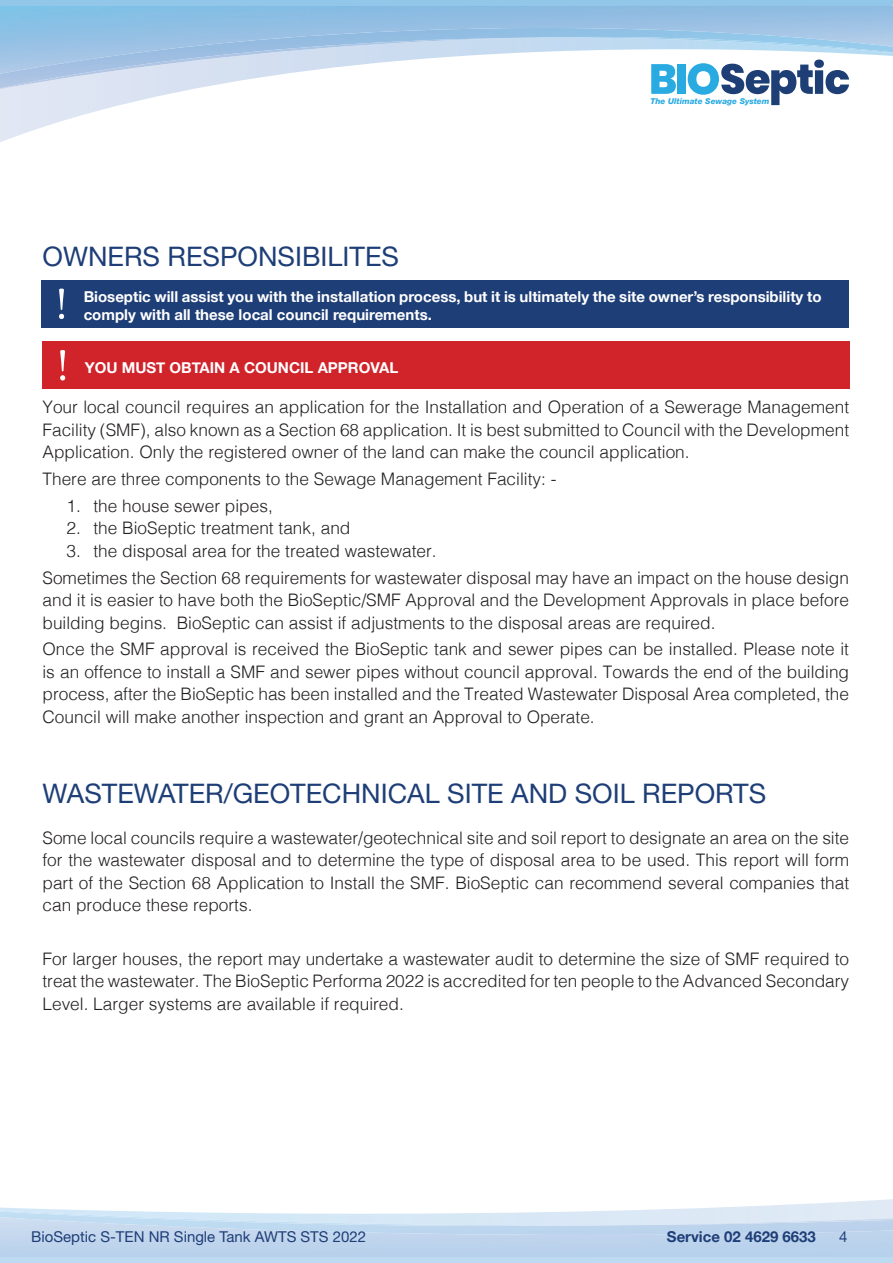
<style>
.page{position:relative;width:893px;height:1263px;background:#fff}
.page>*{position:absolute;margin:0;border:0;box-sizing:border-box;transform-origin:0 0}
.t1{font:27px "Helvetica Neue";color:#1e3e77}
.t2{font:300 17.25px/22.5px "Helvetica";color:#231f20;text-align:justify}
.t3{font:700 15px/18px "Helvetica Neue";color:#fff}
.t4{font:15px "Helvetica Neue";color:#1e3e77}
.t5{font:700 15px "Helvetica Neue";color:#1e3e77}
.t6{font:italic 800 8.1px "Helvetica Neue";color:#29abe2}
</style>
<div class="page">
<img style="left:892px;top:1220px;width:1px;height:37px">
<img style="left:892px;top:6px;width:1px;height:41px">
<img style="left:0;top:93px;width:843px;height:49px">
<img style="left:0;top:28px;width:893px;height:65px">
<div style="left:42px;top:280px;width:807px;height:47px;background:#1e3e77"></div>
<svg style="left:59px;top:289px;width:5px;height:30px"></svg>
<div style="left:43px;top:342px;width:807px;height:47px;background:#d1232a"></div>
<svg style="left:60px;top:350px;width:5px;height:30px"></svg>
<p class="t1" style="left:42px;top:240px;width:358px">OWNERS RESPONSIBILITES</p>
<p class="t6" style="left:650px;top:96px;width:121px">The Ultimate Sewage System</p>
<p class="t3" style="left:84px;top:288px;width:739px">Bioseptic will assist you with the installation process, but it is ultimately the site owner’s responsibility to comply with all these local council requirements.</p>
<p class="t3" style="left:85px;top:359px;width:315px">YOU MUST OBTAIN A COUNCIL APPROVAL</p>
<p class="t2" style="left:42px;top:395px;width:808px">Your local council requires an application for the Installation and Operation of a Sewerage Management Facility (SMF), also known as a Section 68 application. It is best submitted to Council with the Development Application. Only the registered owner of the land can make the council application.</p>
<p class="t2" style="left:42px;top:466px;width:515px">There are three components to the Sewage Management Facility: -</p>
<p class="t2" style="left:67px;top:493px;width:208px">1. the house sewer pipes,</p>
<p class="t2" style="left:67px;top:516px;width:285px">2. the BioSeptic treatment tank, and</p>
<p class="t2" style="left:67px;top:538px;width:372px">3. the disposal area for the treated wastewater.</p>
<p class="t2" style="left:42px;top:565px;width:808px">Sometimes the Section 68 requirements for wastewater disposal may have an impact on the house design and it is easier to have both the BioSeptic/SMF Approval and the Development Approvals in place before building begins. BioSeptic can assist if adjustments to the disposal areas are required.</p>
<p class="t2" style="left:42px;top:637px;width:808px">Once the SMF approval is received the BioSeptic tank and sewer pipes can be installed. Please note it is an offence to install a SMF and sewer pipes without council approval. Towards the end of the building process, after the BioSeptic has been installed and the Treated Wastewater Disposal Area completed, the Council will make another inspection and grant an Approval to Operate.</p>
<p class="t1" style="left:42px;top:778px;width:725px">WASTEWATER/GEOTECHNICAL SITE AND SOIL REPORTS</p>
<p class="t2" style="left:42px;top:825px;width:808px">Some local councils require a wastewater/geotechnical site and soil report to designate an area on the site for the wastewater disposal and to determine the type of disposal area to be used. This report will form part of the Section 68 Application to Install the SMF. BioSeptic can recommend several companies that can produce these reports.</p>
<p class="t2" style="left:42px;top:946px;width:808px">For larger houses, the report may undertake a wastewater audit to determine the size of SMF required to treat the wastewater. The BioSeptic Performa 2022 is accredited for ten people to the Advanced Secondary Level. Larger systems are available if required.</p>
<p class="t4" style="left:31px;top:1228px;width:336px">BioSeptic S-TEN NR Single Tank AWTS STS 2022</p>
<p class="t5" style="left:667px;top:1225px;width:150px">Service 02 4629 6633</p>
<p class="t4" style="left:839px;top:1228px;width:10px">4</p>
</div>
